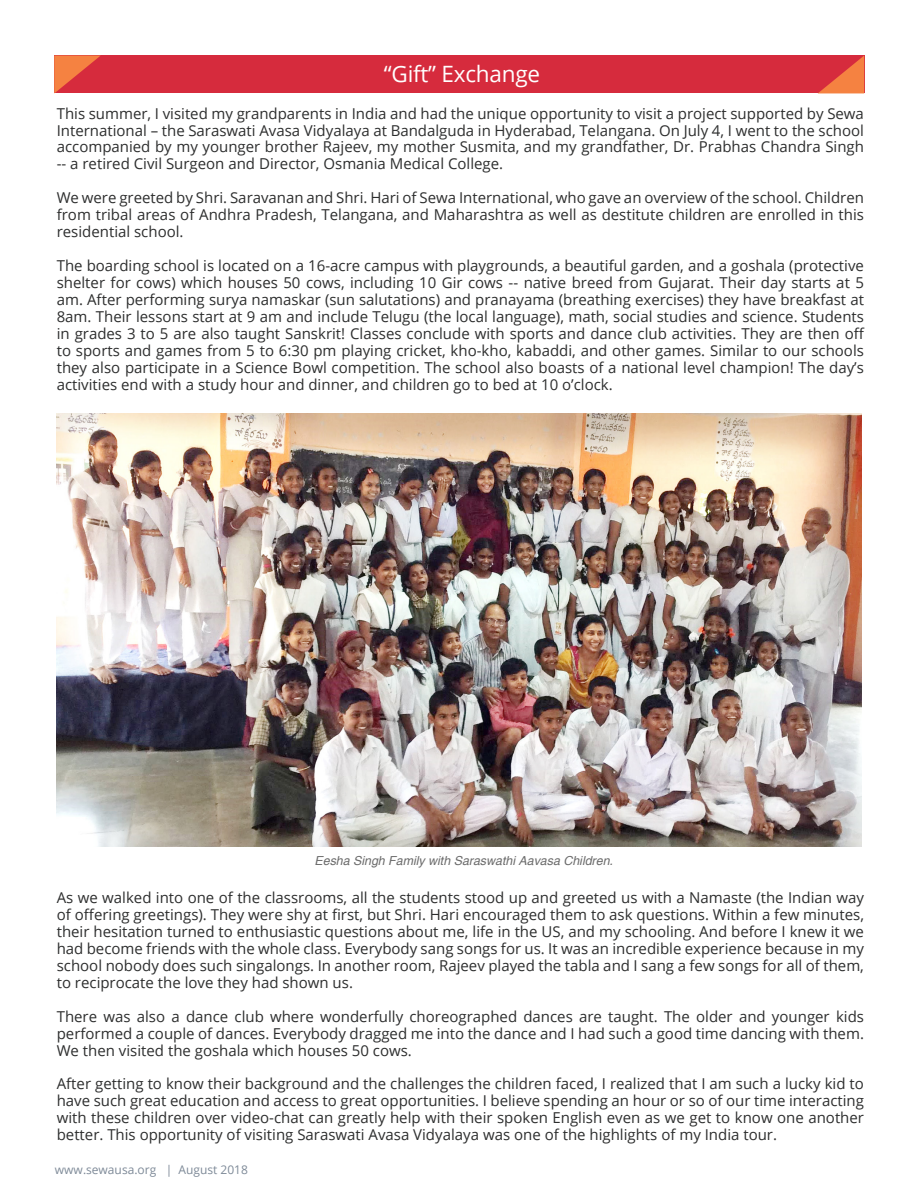
<style>
.page{position:relative;width:918px;height:1188px;background:#fff}
.page>*{position:absolute;margin:0;border:0;box-sizing:border-box;transform-origin:0 0}
.t1{font:22.5px "Open Sans";letter-spacing:-.01em;color:#fff}
.t2{font:15px/17px "Open Sans";color:#2d2e2e;text-align:justify}
.t3{font:italic 12.45px "Helvetica";color:#6b6b6b}
.t4{font:12px "Open Sans";color:#7e8a98}
</style>
<div class="page">
<div style="left:54px;top:55px;width:811px;height:38px;background:#d62b3d"></div>
<svg style="left:54px;top:55px;width:47px;height:38px"></svg>
<svg style="left:818px;top:56px;width:46px;height:37px"></svg>
<img style="left:57px;top:414px;width:805px;height:432px">
<p class="t1" style="left:384px;top:58px;width:158px">“Gift” Exchange</p>
<p class="t2" style="left:57px;top:104px;width:809px">This summer, I visited my grandparents in India and had the unique opportunity to visit a project supported by Sewa International – the Saraswati Avasa Vidyalaya at Bandalguda in Hyderabad, Telangana. On July 4, I went to the school accompanied by my younger brother Rajeev, my mother Susmita, and my grandfather, Dr. Prabhas Chandra Singh -- a retired Civil Surgeon and Director, Osmania Medical College.</p>
<p class="t2" style="left:57px;top:189px;width:809px">We were greeted by Shri. Saravanan and Shri. Hari of Sewa International, who gave an overview of the school. Children from tribal areas of Andhra Pradesh, Telangana, and Maharashtra as well as destitute children are enrolled in this residential school.</p>
<p class="t2" style="left:57px;top:257px;width:809px">The boarding school is located on a 16-acre campus with playgrounds, a beautiful garden, and a goshala (protective shelter for cows) which houses 50 cows, including 10 Gir cows -- native breed from Gujarat. Their day starts at 5 am. After performing surya namaskar (sun salutations) and pranayama (breathing exercises) they have breakfast at 8am. Their lessons start at 9 am and include Telugu (the local language), math, social studies and science. Students in grades 3 to 5 are also taught Sanskrit! Classes conclude with sports and dance club activities. They are then off to sports and games from 5 to 6:30 pm playing cricket, kho-kho, kabaddi, and other games. Similar to our schools they also participate in a Science Bowl competition. The school also boasts of a national level champion! The day’s activities end with a study hour and dinner, and children go to bed at 10 o’clock.</p>
<p class="t3" style="left:315px;top:854px;width:300px">Eesha Singh Family with Saraswathi Aavasa Children.</p>
<p class="t2" style="left:57px;top:889px;width:809px">As we walked into one of the classrooms, all the students stood up and greeted us with a Namaste (the Indian way of offering greetings). They were shy at first, but Shri. Hari encouraged them to ask questions. Within a few minutes, their hesitation turned to enthusiastic questions about me, life in the US, and my schooling. And before I knew it we had become friends with the whole class. Everybody sang songs for us. It was an incredible experience because in my school nobody does such singalongs. In another room, Rajeev played the tabla and I sang a few songs for all of them, to reciprocate the love they had shown us.</p>
<p class="t2" style="left:57px;top:1007px;width:809px">There was also a dance club where wonderfully choreographed dances are taught. The older and younger kids performed a couple of dances. Everybody dragged me into the dance and I had such a good time dancing with them.<br>We then visited the goshala which houses 50 cows.</p>
<p class="t2" style="left:57px;top:1075px;width:809px">After getting to know their background and the challenges the children faced, I realized that I am such a lucky kid to have such great education and access to great opportunities. I believe spending an hour or so of our time interacting with these children over video-chat can greatly help with their spoken English even as we get to know one another better. This opportunity of visiting Saraswati Avasa Vidyalaya was one of the highlights of my India tour.</p>
<p class="t4" style="left:55px;top:1162px;width:194px">www.sewausa.org | August 2018</p>
</div>
